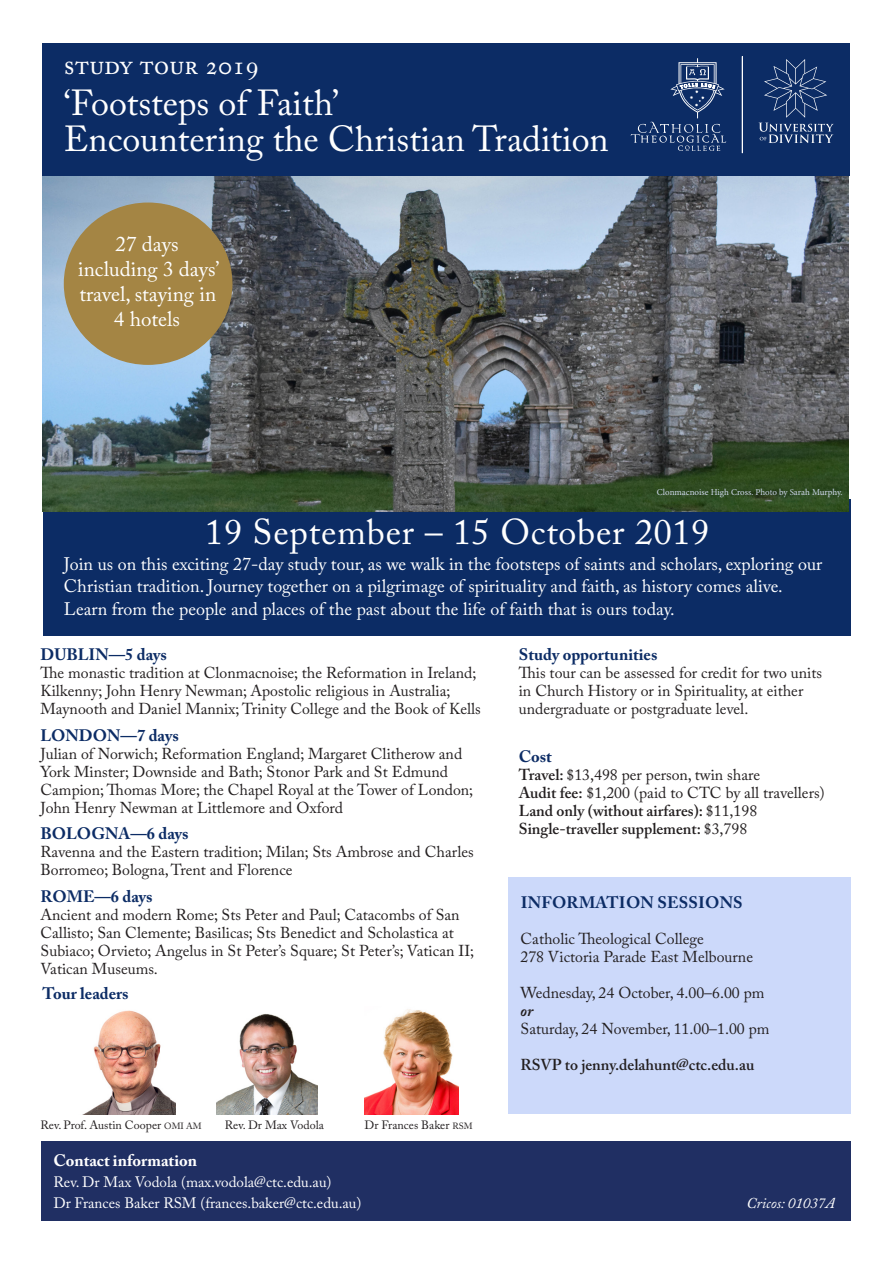
<style>
.page{position:relative;width:893px;height:1263px;background:#fff}
.page>*{position:absolute;margin:0;border:0;box-sizing:border-box;transform-origin:0 0}
.t1{font:36px/36px "Adobe Caslon Pro";color:#fff}
.t2{font:35.7px "Adobe Caslon Pro";letter-spacing:.02em;color:#fff}
.t3{font:27px "Adobe Caslon Pro";color:#fff}
.t4{font:21px/25.2px "Adobe Caslon Pro";color:#fff;text-align:center}
.t5{font:18px/22.5px "Adobe Caslon Pro";color:#fff}
.Flyer_subhead{font:700 16.5px "Adobe Caslon Pro";color:#0c2c65}
.Flyer_subhead-2{font:700 16.5px "Adobe Caslon Pro";color:#fff}
.Flyer_subhead-3{font:700 16.5px "Adobe Caslon Pro";color:#0c2c65}
.Flyer_subhead_red{font:700 16.5px "Adobe Caslon Pro";color:#0c2c65}
.Flyer_para{font:15.75px/18px "Adobe Caslon Pro";color:#231f20}
.Flyer_para-2{font:600 15.75px "Adobe Caslon Pro";color:#231f20}
.Flyer_para-3{font:italic 700 15.75px "Adobe Caslon Pro";color:#231f20}
.Flyer_para-4{font:15px "Adobe Caslon Pro";color:#fff}
.Flyer_para-5{font:italic 15px "Adobe Caslon Pro";color:#fff}
.Flyer_para-6{font:12px "Adobe Caslon Pro";color:#231f20}
.t6{font:9px "Minion Pro";letter-spacing:-.005em;color:#cfd9ed}
.s1{font-style:inherit}
.s2{font-weight:600}
.s3{font-weight:400}
.s4{font-size:9px}
</style>
<div class="page">
<div style="left:43px;top:500px;width:807px;height:136px;background:#0c2c65"></div>
<div style="left:43px;top:43px;width:807px;height:133px;background:#0c2c65"></div>
<hr style="left:742px;top:56px;width:1px;height:97px;background:#fff">
<svg style="left:631px;top:58px;width:95px;height:93px"></svg>
<svg style="left:758px;top:59px;width:76px;height:84px"></svg>
<img style="left:43px;top:176px;width:805px;height:335px">
<div style="left:65px;top:203px;width:167px;height:161px;background:#a48544;border-radius:50%"></div>
<div style="left:41px;top:1140px;width:809px;height:80px;background:#202f63"></div>
<img style="left:84px;top:1010px;width:92px;height:104px">
<img style="left:216px;top:1014px;width:102px;height:100px">
<img style="left:364px;top:1009px;width:95px;height:105px">
<div style="left:508px;top:878px;width:342px;height:236px;background:#ccd9fa"></div>
<p class="t3" style="left:64px;top:49px;width:197px">study tour 2019</p>
<p class="t1" style="left:64px;top:84px;width:546px">‘Footsteps of Faith’<br>Encountering the Christian Tradition</p>
<p class="t4" style="left:78px;top:231px;width:143px">27 days including 3 days’ travel, staying in<br>4 hotels</p>
<p class="t6" style="left:657px;top:486px;width:187px">Clonmacnoise High Cross. Photo by Sarah Murphy.</p>
<p class="t2" style="left:205px;top:510px;width:505px">19 September – 15 October 2019</p>
<p class="t5" style="left:64px;top:552px;width:760px">Join us on this exciting 27-day study tour, as we walk in the footsteps of saints and scholars, exploring our<br>Christian tradition. Journey together on a pilgrimage of spirituality and faith, as history comes alive.<br>Learn from the people and places of the past about the life of faith that is ours today.</p>
<p class="Flyer_subhead-3" style="left:40px;top:645px;width:128px">DUBLIN<span class="s1">—5 days</span></p>
<p class="Flyer_para" style="left:40px;top:664px;width:442px">The monastic tradition at Clonmacnoise; the Reformation in Ireland;<br>Kilkenny; John Henry Newman; Apostolic religious in Australia;<br>Maynooth and Daniel Mannix; Trinity College and the Book of Kells</p>
<p class="Flyer_subhead" style="left:40px;top:725px;width:140px">LONDON—7 days</p>
<p class="Flyer_para" style="left:40px;top:744px;width:434px">Julian of Norwich; Reformation England; Margaret Clitherow and York Minster; Downside and Bath; Stonor Park and St Edmund Campion; Thomas More; the Chapel Royal at the Tower of London; John Henry Newman at Littlemore and Oxford</p>
<p class="Flyer_subhead" style="left:40px;top:824px;width:150px">BOLOGNA—6 days</p>
<p class="Flyer_para" style="left:40px;top:843px;width:435px">Ravenna and the Eastern tradition; Milan; Sts Ambrose and Charles<br>Borromeo; Bologna, Trent and Florence</p>
<p class="Flyer_subhead" style="left:40px;top:886px;width:114px">ROME—6 days</p>
<p class="Flyer_para" style="left:40px;top:905px;width:435px">Ancient and modern Rome; Sts Peter and Paul; Catacombs of San Callisto; San Clemente; Basilicas; Sts Benedict and Scholastica at Subiaco; Orvieto; Angelus in St Peter’s Square; St Peter’s; Vatican II; Vatican Museums.</p>
<p class="Flyer_subhead" style="left:519px;top:645px;width:140px">Study opportunities</p>
<p class="Flyer_para" style="left:519px;top:664px;width:305px">This tour can be assessed for credit for two units in Church History or in Spirituality, at either undergraduate or postgraduate level.</p>
<p class="Flyer_subhead" style="left:519px;top:747px;width:35px">Cost</p>
<p class="Flyer_para" style="left:519px;top:766px;width:308px"><span class="s2">Travel:</span> $13,498 per person, twin share<br><span class="s2">Audit fee:</span> $1,200 (paid to CTC by all travellers)</p>
<p class="Flyer_para-2" style="left:519px;top:801px;width:240px">Land only (without airfares): <span class="s3">$11,198</span></p>
<p class="Flyer_para-2" style="left:519px;top:819px;width:230px">Single-traveller supplement: <span class="s3">$3,798</span></p>
<p class="Flyer_subhead" style="left:521px;top:892px;width:224px">INFORMATION SESSIONS</p>
<p class="Flyer_para" style="left:521px;top:929px;width:234px">Catholic Theological College<br>278 Victoria Parade East Melbourne</p>
<p class="Flyer_para" style="left:521px;top:983px;width:245px">Wednesday, 24 October, 4.00–6.00 pm</p>
<p class="Flyer_para-3" style="left:521px;top:1001px;width:14px">or</p>
<p class="Flyer_para" style="left:521px;top:1019px;width:250px">Saturday, 24 November, 11.00–1.00 pm</p>
<p class="Flyer_para-2" style="left:521px;top:1055px;width:235px">RSVP to jenny.delahunt@ctc.edu.au</p>
<p class="Flyer_subhead_red" style="left:43px;top:984px;width:88px">Tour leaders</p>
<p class="Flyer_para-6" style="left:40px;top:1118px;width:163px">Rev. Prof. Austin Cooper <span class="s4">OMI AM</span></p>
<p class="Flyer_para-6" style="left:225px;top:1118px;width:101px">Rev. Dr Max Vodola</p>
<p class="Flyer_para-6" style="left:364px;top:1118px;width:109px">Dr Frances Baker <span class="s4">RSM</span></p>
<p class="Flyer_subhead-2" style="left:53px;top:1150px;width:145px">Contact information</p>
<p class="Flyer_para-4" style="left:53px;top:1172px;width:280px">Rev. Dr Max Vodola (max.vodola@ctc.edu.au)</p>
<p class="Flyer_para-4" style="left:53px;top:1193px;width:310px">Dr Frances Baker RSM (frances.baker@ctc.edu.au)</p>
<p class="Flyer_para-5" style="left:746px;top:1194px;width:90px">Cricos: 01037A</p>
</div>
